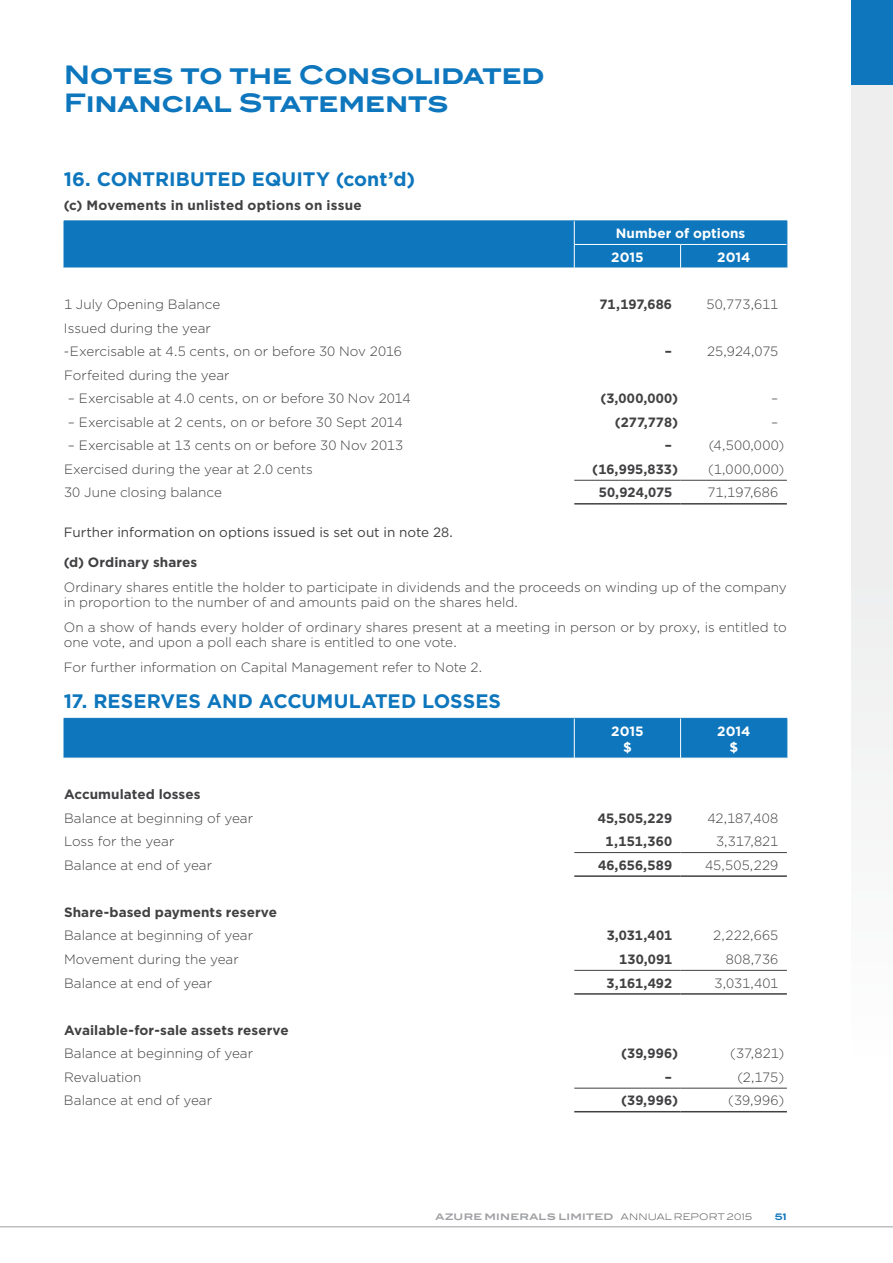
<style>
.page{position:relative;width:893px;height:1263px;background:#fff}
.page>*{position:absolute;margin:0;border:0;box-sizing:border-box;transform-origin:0 0}
.t1{font:700 25.5px/27.6px "Blair ITC";letter-spacing:-.02em;color:#0d76bd;scale:.94 1}
.t2{font:700 19.5px "Gotham";letter-spacing:.005em;color:#0d76bd}
.t3{font:300 13.5px/15.8px "Gotham";color:#414042}
.t4{font:700 13.5px "Gotham";letter-spacing:.005em;color:#414042}
.t5{font:13.5px "Gotham";color:#414042}
.t6{font:700 13.5px/16.2px "Gotham";letter-spacing:.005em;color:#fff;text-align:center}
.t7{font:700 9px "Blair ITC";letter-spacing:.02em;color:#9d9fa2}
.t8{font:700 9px "Blair ITC";color:#0d76bd}
.s1{font-weight:300;color:#58595b}
</style>
<div class="page">
<div style="left:851px;top:0;width:42px;height:85px;background:#0d76bd"></div>
<hr style="left:0;top:1226px;width:893px;height:1px;background:#9d9fa2">
<div style="left:851px;top:85px;width:42px;height:1135px;background:linear-gradient(to right,#f4f4f4,#f4f4f4)"></div>
<hr style="left:574px;top:503px;width:107px;height:2px;background:#414042">
<hr style="left:681px;top:503px;width:106px;height:2px;background:#414042">
<hr style="left:574px;top:480px;width:107px;height:1px;background:#414042">
<hr style="left:681px;top:480px;width:106px;height:1px;background:#414042">
<div style="left:64px;top:221px;width:724px;height:47px;background:#0d76bd"></div>
<div style="left:65px;top:719px;width:722px;height:39px;background:#0d76bd"></div>
<hr style="left:64px;top:718px;width:510px;height:1px;background:#0d76bd">
<hr style="left:64px;top:718px;width:1px;height:40px;background:#0d76bd">
<hr style="left:574px;top:718px;width:107px;height:1px;background:#0d76bd">
<hr style="left:681px;top:718px;width:106px;height:1px;background:#0d76bd">
<hr style="left:787px;top:718px;width:1px;height:40px;background:#0d76bd">
<hr style="left:574px;top:875px;width:107px;height:2px;background:#414042">
<hr style="left:681px;top:875px;width:106px;height:2px;background:#414042">
<hr style="left:574px;top:852px;width:107px;height:1px;background:#414042">
<hr style="left:681px;top:852px;width:106px;height:1px;background:#414042">
<hr style="left:574px;top:993px;width:107px;height:2px;background:#414042">
<hr style="left:681px;top:993px;width:106px;height:2px;background:#414042">
<hr style="left:574px;top:970px;width:107px;height:1px;background:#414042">
<hr style="left:681px;top:970px;width:106px;height:1px;background:#414042">
<hr style="left:574px;top:1111px;width:107px;height:1px;background:#414042">
<hr style="left:681px;top:1111px;width:106px;height:1px;background:#414042">
<hr style="left:574px;top:1088px;width:107px;height:1px;background:#414042">
<hr style="left:681px;top:1088px;width:106px;height:1px;background:#414042">
<hr style="left:574px;top:718px;width:1px;height:40px;background:#fff">
<hr style="left:680px;top:718px;width:1px;height:40px;background:#fff">
<h1 class="t1" style="left:64px;top:61px;width:513px">Notes to the Consolidated<br>Financial Statements</h1>
<h2 class="t2" style="left:64px;top:166px;width:353px">16. CONTRIBUTED EQUITY (cont’d)</h2>
<p class="t4" style="left:64px;top:197px;width:299px">(c) Movements in unlisted options on issue</p>
<p class="t6" style="left:611px;top:221px;width:136px;line-height:23.5px;text-align:left;text-indent:5px">Number of options<br>2015</p>
<p class="t6" style="left:717px;top:249px;width:35px">2014</p>
<p class="t3" style="left:64px;top:296px;width:158px">1 July Opening Balance</p>
<p class="t4" style="left:599px;top:295px;width:74px">71,197,686</p>
<p class="t3" style="left:706px;top:296px;width:73px">50,773,611</p>
<p class="t3" style="left:64px;top:319px;width:148px">Issued during the year</p>
<p class="t3" style="left:64px;top:343px;width:339px">- Exercisable at 4.5 cents, on or before 30 Nov 2016</p>
<p class="t4" style="left:665px;top:342px;width:9px">–</p>
<p class="t3" style="left:707px;top:343px;width:73px">25,924,075</p>
<p class="t3" style="left:64px;top:367px;width:167px">Forfeited during the year</p>
<p class="t3" style="left:68px;top:390px;width:344px">– Exercisable at 4.0 cents, on or before 30 Nov 2014</p>
<p class="t4" style="left:600px;top:389px;width:79px">(3,000,000)</p>
<p class="t3" style="left:771px;top:390px;width:9px">–</p>
<p class="t3" style="left:68px;top:414px;width:336px">– Exercisable at 2 cents, on or before 30 Sept 2014</p>
<p class="t4" style="left:615px;top:413px;width:65px">(277,778)</p>
<p class="t3" style="left:771px;top:414px;width:9px">–</p>
<p class="t3" style="left:68px;top:437px;width:337px">– Exercisable at 13 cents on or before 30 Nov 2013</p>
<p class="t4" style="left:665px;top:437px;width:9px">–</p>
<p class="t3" style="left:709px;top:437px;width:77px">(4,500,000)</p>
<p class="t3" style="left:64px;top:461px;width:250px">Exercised during the year at 2.0 cents</p>
<p class="t4" style="left:592px;top:460px;width:87px">(16,995,833)</p>
<p class="t3" style="left:708px;top:461px;width:77px">(1,000,000)</p>
<p class="t3" style="left:64px;top:484px;width:160px">30 June closing balance</p>
<p class="t4" style="left:599px;top:484px;width:75px">50,924,075</p>
<p class="t3" style="left:707px;top:484px;width:73px">71,197,686</p>
<p class="t5" style="left:64px;top:524px;width:391px">Further information on options issued is set out in note 28.</p>
<p class="t4" style="left:64px;top:554px;width:135px">(d) Ordinary shares</p>
<p class="t3" style="left:64px;top:579px;width:724px">Ordinary shares entitle the holder to participate in dividends and the proceeds on winding up of the company in proportion to the number of and amounts paid on the shares held.</p>
<p class="t3" style="left:64px;top:619px;width:724px">On a show of hands every holder of ordinary shares present at a meeting in person or by proxy, is entitled to one vote, and upon a poll each share is entitled to one vote.</p>
<p class="t3" style="left:64px;top:659px;width:420px">For further information on Capital Management refer to Note 2.</p>
<h2 class="t2" style="left:64px;top:688px;width:439px">17. RESERVES AND ACCUMULATED LOSSES</h2>
<p class="t6" style="left:611px;top:722px;width:34px">2015 $</p>
<p class="t6" style="left:717px;top:722px;width:35px">2014 $</p>
<p class="t4" style="left:64px;top:785px;width:138px">Accumulated losses</p>
<p class="t3" style="left:64px;top:810px;width:191px">Balance at beginning of year</p>
<p class="t4" style="left:598px;top:809px;width:76px">45,505,229</p>
<p class="t3" style="left:707px;top:810px;width:72px">42,187,408</p>
<p class="t3" style="left:64px;top:833px;width:112px">Loss for the year</p>
<p class="t4" style="left:606px;top:832px;width:68px">1,151,360</p>
<p class="t3" style="left:716px;top:833px;width:64px">3,317,821</p>
<p class="t3" style="left:64px;top:857px;width:150px">Balance at end of year</p>
<p class="t4" style="left:598px;top:856px;width:75px">46,656,589</p>
<p class="t3" style="left:705px;top:857px;width:75px">45,505,229</p>
<p class="t4" style="left:64px;top:903px;width:214px">Share-based payments reserve</p>
<p class="t3" style="left:64px;top:927px;width:191px">Balance at beginning of year</p>
<p class="t4" style="left:607px;top:927px;width:67px">3,031,401</p>
<p class="t3" style="left:713px;top:927px;width:67px">2,222,665</p>
<p class="t3" style="left:64px;top:951px;width:176px">Movement during the year</p>
<p class="t4" style="left:619px;top:950px;width:54px">130,091</p>
<p class="t3" style="left:726px;top:951px;width:54px">808,736</p>
<p class="t3" style="left:64px;top:974px;width:150px">Balance at end of year</p>
<p class="t4" style="left:607px;top:974px;width:67px">3,161,492</p>
<p class="t3" style="left:714px;top:974px;width:65px">3,031,401</p>
<p class="t4" style="left:64px;top:1021px;width:226px">Available-for-sale assets reserve</p>
<p class="t3" style="left:64px;top:1045px;width:191px">Balance at beginning of year</p>
<p class="t4" style="left:621px;top:1044px;width:58px">(39,996)</p>
<p class="t3" style="left:730px;top:1045px;width:56px">(37,821)</p>
<p class="t3" style="left:64px;top:1069px;width:79px">Revaluation</p>
<p class="t4" style="left:665px;top:1068px;width:9px">–</p>
<p class="t3" style="left:737px;top:1069px;width:48px">(2,175)</p>
<p class="t3" style="left:64px;top:1092px;width:150px">Balance at end of year</p>
<p class="t4" style="left:621px;top:1091px;width:58px">(39,996)</p>
<p class="t3" style="left:728px;top:1092px;width:57px">(39,996)</p>
<p class="t7" style="left:436px;top:1211px;width:318px">AZURE MINERALS LIMITED <span class="s1">ANNUAL REPORT 2015</span></p>
<p class="t8" style="left:775px;top:1211px;width:13px">51</p>
</div>
